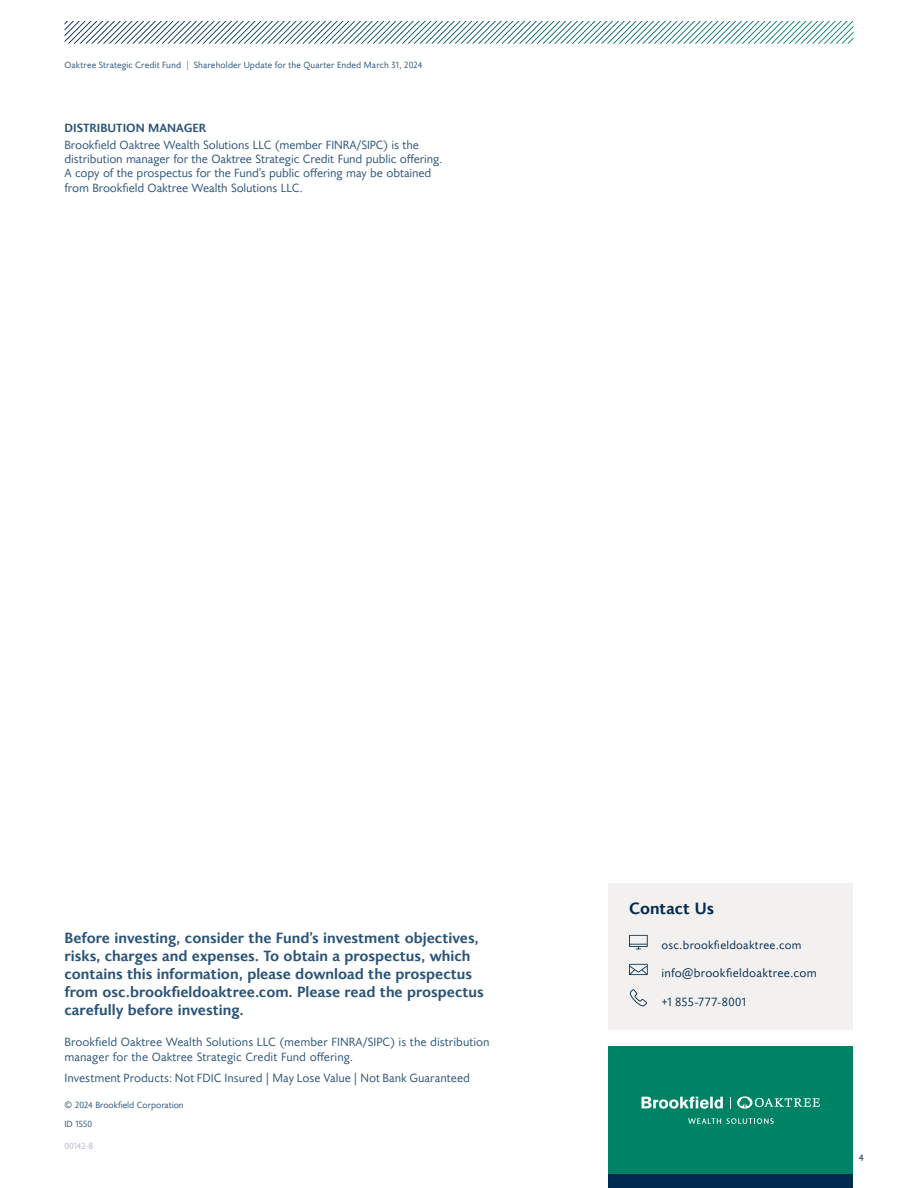
<style>
.page{position:relative;width:918px;height:1188px;background:#fff}
.page>*{position:absolute;margin:0;border:0;box-sizing:border-box;transform-origin:0 0}
.t1{font:700 16.5px "Joanna Sans Nova";color:#002a4e}
.t2{font:700 15px/18px "Joanna Sans Nova";color:#2b5479}
.t3{font:12px/14.2px "Joanna Sans Nova";letter-spacing:-.01em;color:#2b5479}
.t4{font:12px "Joanna Sans Nova";letter-spacing:.02em;color:#002a4e}
.t5{font:700 12px "Joanna Sans Nova";color:#2b5479}
.t6{font:11.55px "Joanna Sans Nova";letter-spacing:.02em;color:#002a4e}
.t7{font:9.9px "Joanna Sans Nova";color:#002a4e}
.t8{font:9px/18.8px "Joanna Sans Nova";letter-spacing:.005em;color:#2b5479}
.t9{font:9px "Joanna Sans Nova";letter-spacing:-.01em;color:#acb8c4}
.s1{font-weight:100;font-size:13.5px}
</style>
<div class="page">
<svg style="left:64px;top:21px;width:790px;height:23px"></svg>
<div style="left:608px;top:1173px;width:245px;height:15px;background:#002a4e"></div>
<div style="left:608px;top:1046px;width:245px;height:127px;background:#008265"></div>
<svg style="left:642px;top:1097px;width:81px;height:12px"></svg>
<svg style="left:737px;top:1096px;width:83px;height:13px"></svg>
<svg style="left:688px;top:1118px;width:33px;height:6px"></svg>
<svg style="left:727px;top:1118px;width:47px;height:6px"></svg>
<div style="left:608px;top:884px;width:245px;height:146px;background:#f2f1ef"></div>
<svg style="left:629px;top:935px;width:19px;height:14px"></svg>
<svg style="left:629px;top:964px;width:19px;height:11px"></svg>
<svg style="left:630px;top:989px;width:17px;height:17px"></svg>
<p class="t8" style="left:64px;top:56px;width:359px">Oaktree Strategic Credit Fund <span class="s1">I</span> Shareholder Update for the Quarter Ended March 31, 2024</p>
<p class="t5" style="left:64px;top:119px;width:143px">DISTRIBUTION MANAGER</p>
<p class="t3" style="left:64px;top:137px;width:380px">Brookfield Oaktree Wealth Solutions LLC (member FINRA/SIPC) is the distribution manager for the Oaktree Strategic Credit Fund public offering.<br>A copy of the prospectus for the Fund’s public offering may be obtained from Brookfield Oaktree Wealth Solutions LLC.</p>
<p class="t2" style="left:64px;top:928px;width:421px">Before investing, consider the Fund’s investment objectives, risks, charges and expenses. To obtain a prospectus, which contains this information, please download the prospectus from osc.brookfieldoaktree.com . Please read the prospectus carefully before investing.</p>
<p class="t3" style="left:64px;top:1034px;width:427px;line-height:15px">Brookfield Oaktree Wealth Solutions LLC (member FINRA/SIPC) is the distribution manager for the Oaktree Strategic Credit Fund offering.</p>
<p class="t3" style="left:64px;top:1070px;width:407px">Investment Products: Not FDIC Insured | May Lose Value | Not Bank Guaranteed</p>
<p class="t8" style="left:64px;top:1095px;width:121px">© 2024 Brookfield Corporation<br>ID 1550</p>
<p class="t9" style="left:64px;top:1139px;width:30px">00142-8</p>
<h1 class="t1" style="left:629px;top:896px;width:86px">Contact Us</h1>
<p class="t6" style="left:661px;top:937px;width:142px">osc.brookfieldoaktree.com</p>
<p class="t4" style="left:661px;top:965px;width:157px">info@brookfieldoaktree.com</p>
<p class="t4" style="left:661px;top:993px;width:86px">+1 855-777-8001</p>
<p class="t7" style="left:859px;top:1151px;width:7px">4</p>
</div>
